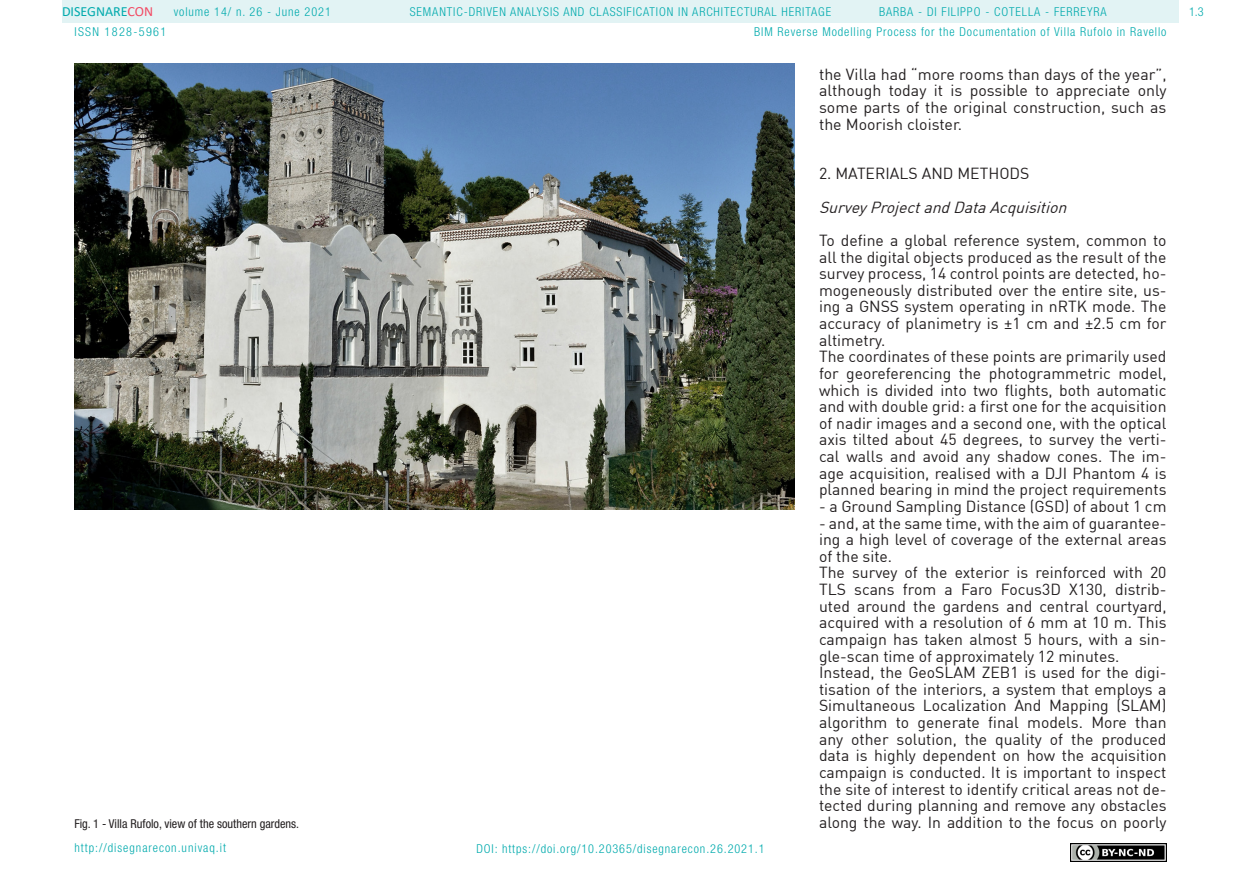
<style>
.page{position:relative;width:1241px;height:893px;background:#fff}
.page>*{position:absolute;margin:0;border:0;box-sizing:border-box;transform-origin:0 0}
.t1{font:15.75px/16.6px "DIN";color:#231f20;text-align:justify}
.t2{font:italic 15.75px "DIN";color:#231f20}
.t3{font:14px "Calibri";color:#00aaad}
.t4{font:300 condensed 12.25px "Helvetica Neue LT Std";letter-spacing:.075em;color:#00aaad}
.t5{font:condensed 12.25px "Helvetica Neue LT Std";color:#231f20}
.t6{font:300 condensed 12.25px "Helvetica Neue LT Std";letter-spacing:.11em;color:#00aaad}
.s1{color:#f24862}
</style>
<div class="page">
<div style="left:62px;top:0;width:1116px;height:23px;background:#e2f3f4"></div>
<img style="left:1070px;top:843px;width:96px;height:18px">
<img style="left:74px;top:63px;width:720px;height:446px">
<p class="t3" style="left:62px;top:2px;width:93px">DISEGNARE<span class="s1">CON</span></p>
<p class="t4" style="left:878px;top:5px;width:229px">BARBA - DI FILIPPO - COTELLA - FERREYRA</p>
<p class="t4" style="left:174px;top:5px;width:159px">volume 14/ n. 26 - June 2021</p>
<p class="t4" style="left:410px;top:5px;width:423px">SEMANTIC-DRIVEN ANALYSIS AND CLASSIFICATION IN ARCHITECTURAL HERITAGE</p>
<p class="t6" style="left:74px;top:24px;width:93px">ISSN 1828-5961</p>
<p class="t4" style="left:754px;top:25px;width:414px">BIM Reverse Modelling Process for the Documentation of Villa Rufolo in Ravello</p>
<p class="t1" style="left:819px;top:65px;width:349px">the Villa had “more rooms than days of the year”, although today it is possible to appreciate only some parts of the original construction, such as the Moorish cloister.</p>
<p class="t1" style="left:819px;top:165px;width:212px">2. MATERIALS AND METHODS</p>
<p class="t2" style="left:819px;top:197px;width:254px">SurveyProjectandDataAcquisition</p>
<p class="t1" style="left:819px;top:232px;width:349px">To define a global reference system, common to all the digital objects produced as the result of the survey process, 14 control points are detected, ho&shy;mogeneously distributed over the entire site, us&shy;ing a GNSS system operating in nRTK mode. The accuracy of planimetry is ±1 cm and ±2.5 cm for altimetry.</p>
<p class="t1" style="left:819px;top:348px;width:349px">The coordinates of these points are primarily used for georeferencing the photogrammetric model, which is divided into two flights, both automatic and with double grid: a first one for the acquisition of nadir images and a second one, with the optical axis tilted about 45 degrees, to survey the verti&shy;cal walls and avoid any shadow cones. The im&shy;age acquisition, realised with a DJI Phantom 4 is planned bearing in mind the project requirements</p>
<p class="t1" style="left:819px;top:498px;width:349px">- a Ground Sampling Distance (GSD) of about 1 cm</p>
<p class="t1" style="left:819px;top:514px;width:349px">- and, at the same time, with the aim of guarantee&shy;ing a high level of coverage of the external areas of the site.</p>
<p class="t1" style="left:819px;top:564px;width:349px">The survey of the exterior is reinforced with 20<br>TLS scans from a Faro Focus3D X130, distrib&shy;uted around the gardens and central courtyard, acquired with a resolution of 6 mm at 10 m. This campaign has taken almost 5 hours, with a sin&shy;gle-scan time of approximately 12 minutes.</p>
<p class="t1" style="left:819px;top:664px;width:349px">Instead, the GeoSLAM ZEB1 is used for the digi&shy;tisation of the interiors, a system that employs a Simultaneous Localization And Mapping (SLAM) algorithm to generate final models. More than any other solution, the quality of the produced data is highly dependent on how the acquisition campaign is conducted. It is important to inspect the site of interest to identify critical areas not de&shy;tected during planning and remove any obstacles</p>
<p class="t5" style="left:74px;top:816px;width:226px">Fig. 1 - Villa Rufolo, view of the southern gardens.</p>
<p class="t1" style="left:819px;top:813px;width:349px">along the way. In addition to the focus on poorly</p>
<p class="t4" style="left:74px;top:841px;width:153px">http://disegnarecon.univaq.it</p>
<p class="t4" style="left:476px;top:842px;width:290px">DOI: https://doi.org/10.20365/disegnarecon.26.2021.1</p>
<p class="t4" style="left:1188px;top:5px;width:16px">1.3</p>
</div>
